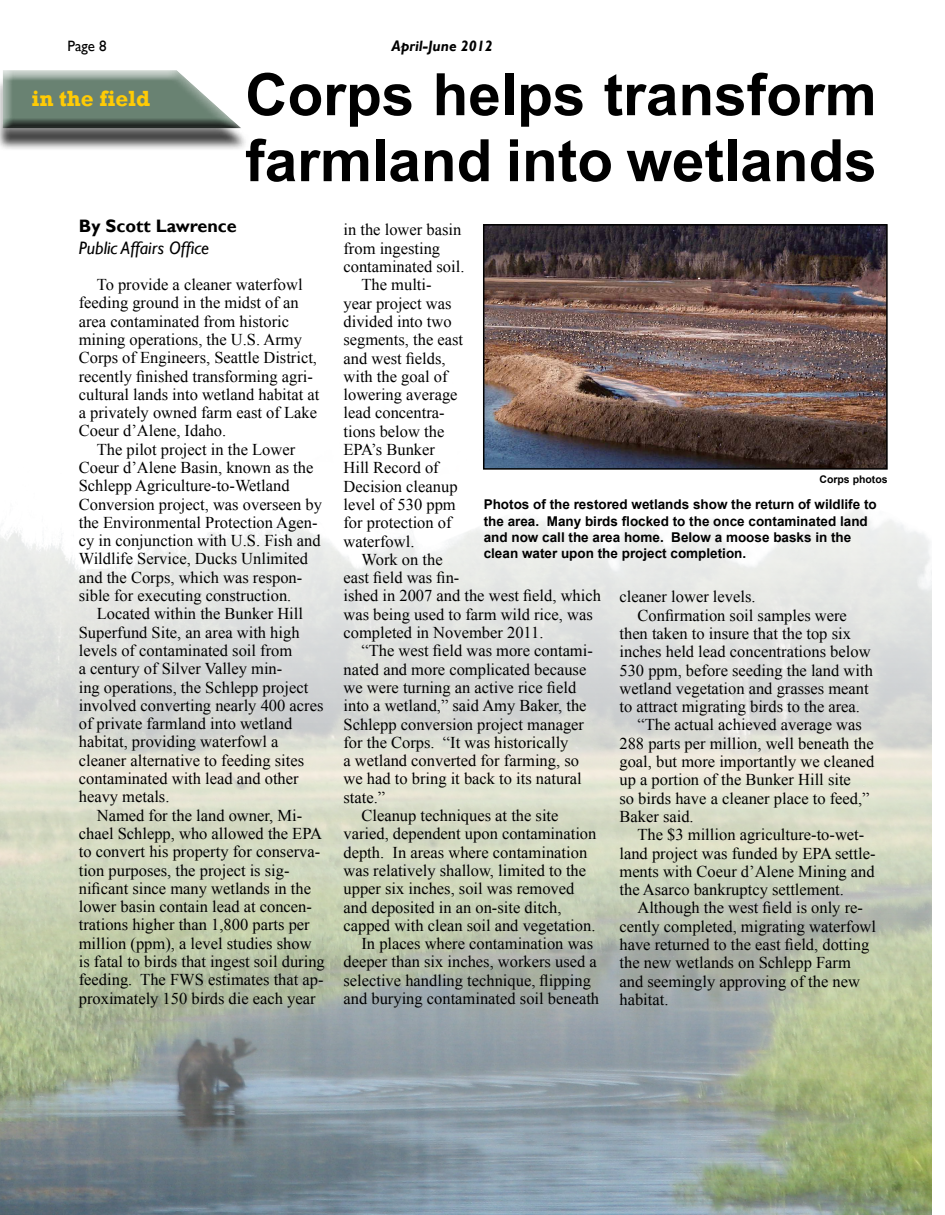
<style>
.page{position:relative;width:945px;height:1215px;background:#fff}
.page>*{position:absolute;margin:0;border:0;box-sizing:border-box;transform-origin:0 0}
.t1{font:700 58.5px/66px "Arial";color:#000}
.t2{font:700 22.5px "Rockwell";color:#ffcb05}
.t3{font:italic 18px "Gill Sans";color:#000}
.t4{font:700 18px "Gill Sans";color:#000}
.t5{font:16.5px/18.3px "Times New Roman";color:#000}
.t6{font:italic 700 15px "Gill Sans";color:#000}
.t7{font:15px "Gill Sans";color:#000}
.t8{font:700 13.5px/16.2px "Arial";color:#000}
.t9{font:700 10.5px "Arial";color:#000}
</style>
<div class="page">
<img style="left:0;top:508px;width:932px;height:707px">
<div style="left:0;top:77px;width:249px;height:74px;background:#000;opacity:.75"></div>
<div style="left:0;top:60px;width:249px;height:78px;background:#fff;opacity:.75"></div>
<div style="left:0;top:67px;width:244px;height:62px;background:#fff;opacity:.75"></div>
<div style="left:0;top:117px;width:244px;height:12px;background:#000;opacity:.75"></div>
<img style="left:486px;top:227px;width:399px;height:240px">
<div style="left:483px;top:224px;width:405px;height:246px;border:2px solid #000"></div>
<p class="t7" style="left:68px;top:37px;width:41px">Page 8</p>
<p class="t6" style="left:392px;top:37px;width:103px">April-June 2012</p>
<h2 class="t2" style="left:32px;top:85px;width:120px">in the field</h2>
<h1 class="t1" style="left:245px;top:63px;width:633px">Corps helps transform farmland into wetlands</h1>
<p class="t4" style="left:79px;top:215px;width:160px">By Scott Lawrence</p>
<p class="t3" style="left:79px;top:237px;width:132px">Public Affairs Office</p>
<p class="t5" style="left:79px;top:275px;width:242px;text-indent:18px">To provide a cleaner waterfowl feeding ground in the midst of an area contaminated from historic mining operations, the U.S. Army Corps of Engineers, Seattle District, recently finished transforming agri&shy;cultural lands into wetland habitat at a privately owned farm east of Lake Coeur d’Alene, Idaho.</p>
<p class="t5" style="left:79px;top:440px;width:245px;text-indent:18px">The pilot project in the Lower Coeur d’Alene Basin, known as the Schlepp Agriculture-to-Wetland Conversion project, was overseen by the Environmental Protection Agen&shy;cy in conjunction with U.S. Fish and Wildlife Service, Ducks Unlimited and the Corps, which was respon&shy;sible for executing construction.</p>
<p class="t5" style="left:79px;top:604px;width:246px;text-indent:18px">Located within the Bunker Hill<br>Superfund Site, an area with high levels of contaminated soil from<br>a century of Silver Valley min-<br>ing operations, the Schlepp project involved converting nearly 400 acres of private farmland into wetland habitat, providing waterfowl a cleaner alternative to feeding sites contaminated with lead and other heavy metals.</p>
<p class="t5" style="left:79px;top:806px;width:248px;text-indent:18px">Named for the land owner, Mi&shy;chael Schlepp, who allowed the EPA to convert his property for conserva&shy;tion purposes, the project is sig&shy;nificant since many wetlands in the lower basin contain lead at concen&shy;trations higher than 1,800 parts per million (ppm), a level studies show is fatal to birds that ingest soil during feeding. The FWS estimates that ap&shy;proximately 150 birds die each year</p>
<p class="t5" style="left:344px;top:221px;width:119px">in the lower basin</p>
<p class="t5" style="left:344px;top:239px;width:98px">from ingesting</p>
<p class="t5" style="left:344px;top:257px;width:122px">contaminated soil.</p>
<p class="t5" style="left:362px;top:275px;width:72px">The multi-</p>
<p class="t5" style="left:344px;top:294px;width:110px">year project was</p>
<p class="t5" style="left:344px;top:312px;width:110px">divided into two</p>
<p class="t5" style="left:344px;top:330px;width:121px">segments, the east</p>
<p class="t5" style="left:344px;top:349px;width:104px">and west fields,</p>
<p class="t5" style="left:344px;top:367px;width:106px">with the goal of</p>
<p class="t5" style="left:344px;top:385px;width:116px">lowering average</p>
<p class="t5" style="left:344px;top:404px;width:103px">lead concentra-</p>
<p class="t5" style="left:344px;top:422px;width:102px">tions below the</p>
<p class="t5" style="left:344px;top:440px;width:93px">EPA’s Bunker</p>
<p class="t5" style="left:344px;top:458px;width:97px">Hill Record of</p>
<p class="t5" style="left:344px;top:477px;width:116px">Decision cleanup</p>
<p class="t5" style="left:344px;top:495px;width:114px">level of 530 ppm</p>
<p class="t5" style="left:344px;top:513px;width:110px">for protection of</p>
<p class="t5" style="left:344px;top:532px;width:73px">waterfowl.</p>
<p class="t5" style="left:362px;top:550px;width:83px">Work on the</p>
<p class="t5" style="left:344px;top:568px;width:117px">east field was fin-</p>
<p class="t5" style="left:344px;top:587px;width:259px">ished in 2007 and the west field, which</p>
<p class="t5" style="left:344px;top:605px;width:251px">was being used to farm wild rice, was</p>
<p class="t5" style="left:344px;top:623px;width:202px">completed in November 2011.</p>
<p class="t5" style="left:362px;top:641px;width:233px">“The west field was more contami-</p>
<p class="t5" style="left:344px;top:660px;width:244px">nated and more complicated because</p>
<p class="t5" style="left:344px;top:678px;width:234px">we were turning an active rice field</p>
<p class="t5" style="left:344px;top:696px;width:245px">into a wetland,” said Amy Baker, the</p>
<p class="t5" style="left:344px;top:715px;width:242px">Schlepp conversion project manager</p>
<p class="t5" style="left:344px;top:733px;width:227px">for the Corps. “It was historically</p>
<p class="t5" style="left:344px;top:751px;width:237px">a wetland converted for farming, so</p>
<p class="t5" style="left:344px;top:770px;width:240px">we had to bring it back to its natural</p>
<p class="t5" style="left:344px;top:788px;width:43px">state.”</p>
<p class="t5" style="left:362px;top:806px;width:199px">Cleanup techniques at the site</p>
<p class="t5" style="left:344px;top:824px;width:254px">varied, dependent upon contamination</p>
<p class="t5" style="left:344px;top:843px;width:245px">depth. In areas where contamination</p>
<p class="t5" style="left:344px;top:861px;width:244px">was relatively shallow, limited to the</p>
<p class="t5" style="left:344px;top:879px;width:232px">upper six inches, soil was removed</p>
<p class="t5" style="left:344px;top:898px;width:220px">and deposited in an on-site ditch,</p>
<p class="t5" style="left:344px;top:916px;width:254px">capped with clean soil and vegetation.</p>
<p class="t5" style="left:362px;top:934px;width:233px">In places where contamination was</p>
<p class="t5" style="left:344px;top:953px;width:255px">deeper than six inches, workers used a</p>
<p class="t5" style="left:344px;top:971px;width:249px">selective handling technique, flipping</p>
<p class="t5" style="left:344px;top:989px;width:257px">and burying contaminated soil beneath</p>
<p class="t9" style="left:819px;top:473px;width:70px">Corps photos</p>
<p class="t8" style="left:484px;top:497px;width:395px">Photos of the restored wetlands show the return of wildlife to the area. Many birds flocked to the once contaminated land and now call the area home. Below a moose basks in the clean water upon the project completion.</p>
<p class="t5" style="left:619px;top:587px;width:138px">cleaner lower levels.</p>
<p class="t5" style="left:637px;top:606px;width:211px">Confirmation soil samples were</p>
<p class="t5" style="left:619px;top:624px;width:233px">then taken to insure that the top six</p>
<p class="t5" style="left:619px;top:642px;width:253px">inches held lead concentrations below</p>
<p class="t5" style="left:619px;top:661px;width:255px">530 ppm, before seeding the land with</p>
<p class="t5" style="left:619px;top:679px;width:251px">wetland vegetation and grasses meant</p>
<p class="t5" style="left:619px;top:697px;width:242px">to attract migrating birds to the area.</p>
<p class="t5" style="left:637px;top:715px;width:226px">“The actual achieved average was</p>
<p class="t5" style="left:619px;top:734px;width:256px">288 parts per million, well beneath the</p>
<p class="t5" style="left:619px;top:752px;width:256px">goal, but more importantly we cleaned</p>
<p class="t5" style="left:619px;top:770px;width:233px">up a portion of the Bunker Hill site</p>
<p class="t5" style="left:619px;top:789px;width:252px">so birds have a cleaner place to feed,”</p>
<p class="t5" style="left:619px;top:807px;width:76px">Baker said.</p>
<p class="t5" style="left:637px;top:825px;width:228px">The $3 million agriculture-to-wet-</p>
<p class="t5" style="left:619px;top:844px;width:258px">land project was funded by EPA settle-</p>
<p class="t5" style="left:619px;top:862px;width:257px">ments with Coeur d’Alene Mining and</p>
<p class="t5" style="left:619px;top:880px;width:226px">the Asarco bankruptcy settlement.</p>
<p class="t5" style="left:637px;top:898px;width:227px">Although the west field is only re-</p>
<p class="t5" style="left:619px;top:917px;width:258px">cently completed, migrating waterfowl</p>
<p class="t5" style="left:619px;top:935px;width:251px">have returned to the east field, dotting</p>
<p class="t5" style="left:619px;top:953px;width:233px">the new wetlands on Schlepp Farm</p>
<p class="t5" style="left:619px;top:972px;width:242px">and seemingly approving of the new</p>
<p class="t5" style="left:619px;top:990px;width:51px">habitat.</p>
</div>
